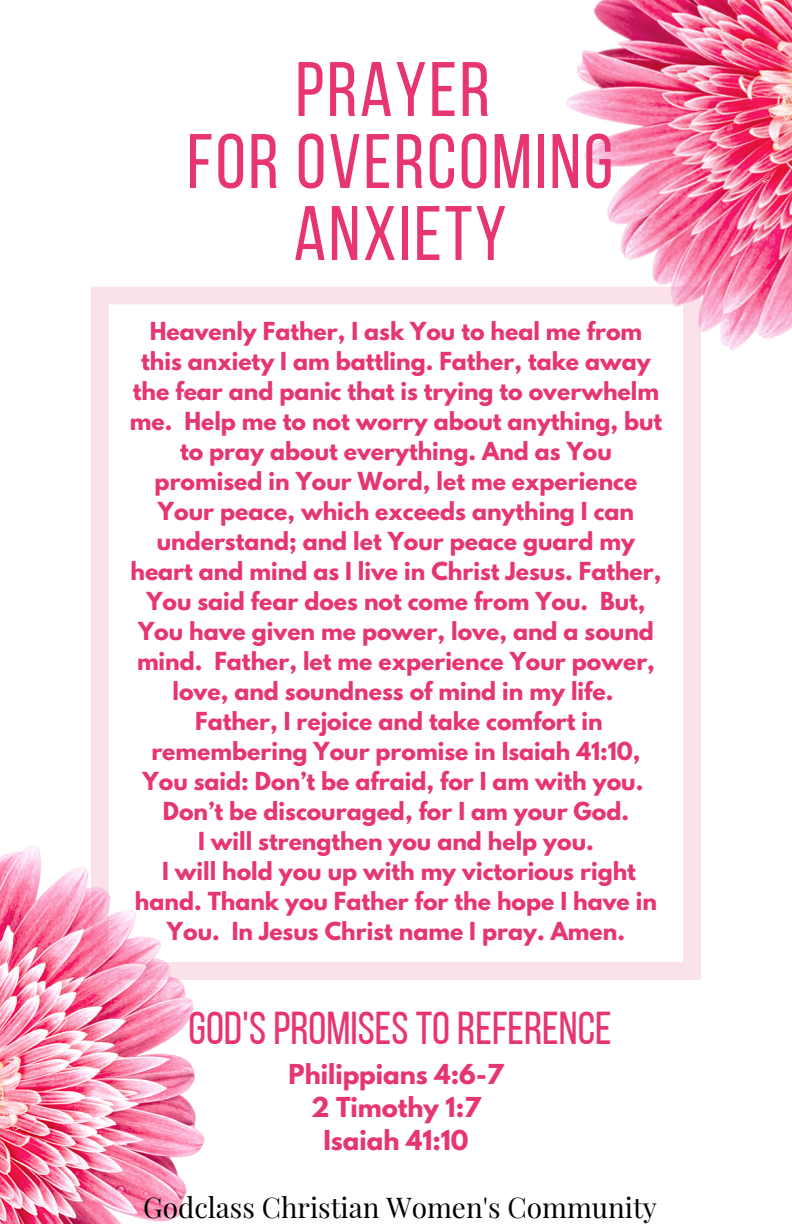
<style>
.page{position:relative;width:792px;height:1224px;background:#fff}
.page>*{position:absolute;margin:0;border:0;box-sizing:border-box;transform-origin:0 0}
.t1{font:77px/72px "Bebas Neue";letter-spacing:.035em;color:#e73571;text-align:center}
.t2{font:46px "Bebas Neue";color:#e73571}
.t3{font:28px "Playfair Display";color:#000}
.t4{font:700 24.4px "League Spartan";color:#e73571}
.t5{font:700 22px/30px "League Spartan";color:#e73571;text-align:center}
</style>
<div class="page">
<img style="left:566px;top:0;width:226px;height:350px">
<img style="left:0;top:845px;width:204px;height:379px">
<svg style="left:91px;top:286px;width:610px;height:694px"></svg>
<p class="t1" style="left:296px;top:61px;width:196px">PRAYER</p>
<p class="t1" style="left:187px;top:133px;width:428px">FOR OVERCOMING<br>ANXIETY</p>
<p class="t5" style="left:130px;top:319px;width:534px">Heavenly Father, I ask You to heal me from this anxiety I am battling. Father, take away the fear and panic that is trying to overwhelm me. Help me to not worry about anything, but to pray about everything. And as You promised in Your Word, let me experience Your peace, which exceeds anything I can understand; and let Your peace guard my heart and mind as I live in Christ Jesus. Father, You said fear does not come from You. But, You have given me power, love, and a sound mind. Father, let me experience Your power, love, and soundness of mind in my life.<br>Father, I rejoice and take comfort in remembering Your promise in Isaiah 41:10, You said: Don’t be afraid, for I am with you.</p>
<p class="t5" style="left:163px;top:799px;width:468px">Don’t be discouraged, for I am your God.</p>
<p class="t5" style="left:198px;top:829px;width:397px">I will strengthen you and help you.</p>
<p class="t5" style="left:135px;top:859px;width:524px">I will hold you up with my victorious right hand. Thank you Father for the hope I have in<br>You. In Jesus Christ name I pray. Amen.</p>
<p class="t2" style="left:188px;top:1010px;width:425px">GOD'SPROMISESTOREFERENCE</p>
<p class="t4" style="left:288px;top:1062px;width:217px">Philippians 4:6-7</p>
<p class="t4" style="left:311px;top:1095px;width:171px">2 Timothy 1:7</p>
<p class="t4" style="left:323px;top:1128px;width:147px">Isaiah 41:10</p>
<p class="t3" style="left:143px;top:1188px;width:515px">Godclass Christian Women's Community</p>
</div>
